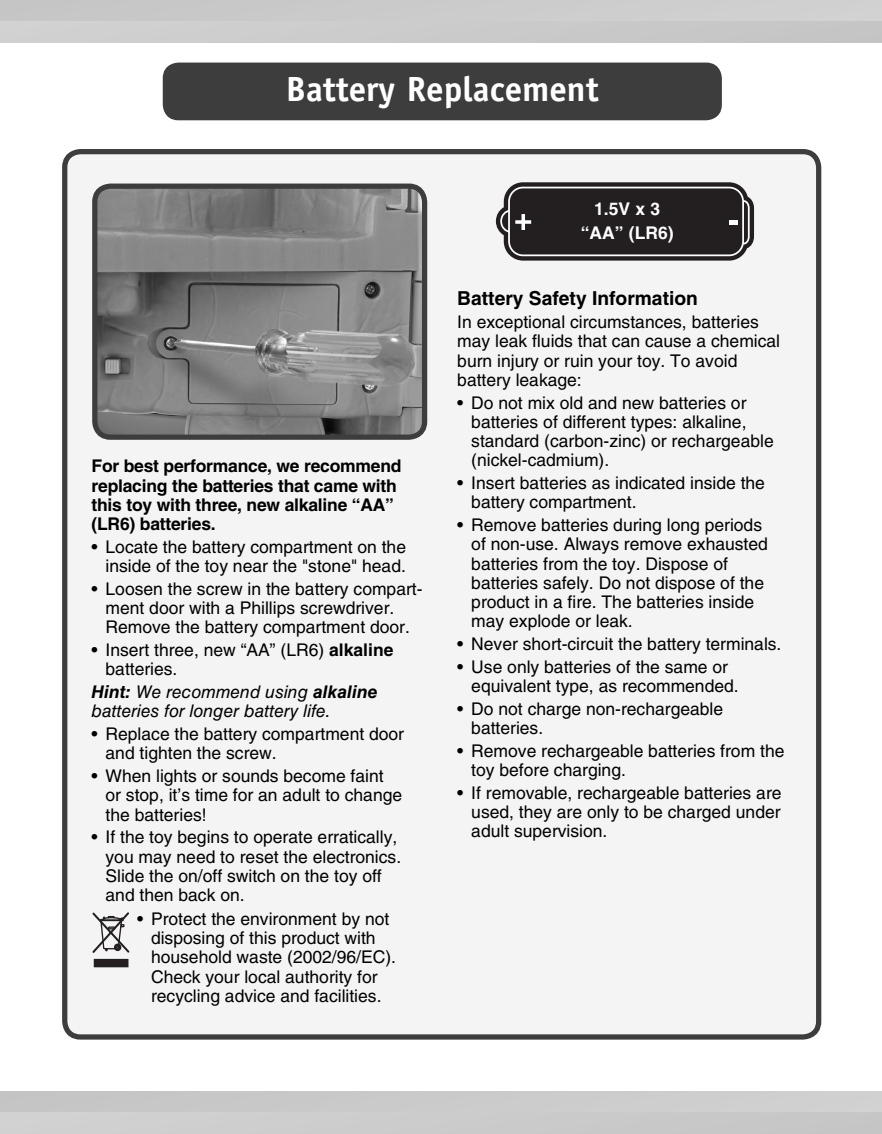
<style>
.page{position:relative;width:882px;height:1134px;background:#fff}
.page>*{position:absolute;margin:0;border:0;box-sizing:border-box;transform-origin:0 0}
.t1{font:700 35px "Officina Sans Std";color:#fff}
.t2{font:700 19.25px "Helvetica LT Std";color:#000}
.t3{font:17.5px/19.2px "Helvetica LT Std";color:#000}
.t4{font:700 17.5px/19.2px "Helvetica LT Std";letter-spacing:-.01em;color:#000}
.t5{font:italic 17.5px/19.2px "Helvetica LT Std";color:#000}
.t6{font:700 17.5px/24.5px "Helvetica LT Std";color:#fff;text-align:center}
.s1{font-weight:700}
</style>
<div class="page">
<div style="left:0;top:1091px;width:882px;height:22px;background:#cacaca"></div>
<div style="left:0;top:1113px;width:882px;height:21px;background:#ccc"></div>
<div style="left:0;top:0;width:882px;height:22px;background:#cbcbcb"></div>
<div style="left:0;top:21px;width:882px;height:21px;background:#cbcbcb"></div>
<div style="left:163px;top:63px;width:559px;height:57px;background:#3d3d3d;border-radius:16px"></div>
<div style="left:65px;top:152px;width:754px;height:885px;background:#f4f4f4;border-radius:16px"></div>
<div style="left:62px;top:149px;width:759px;height:891px;border:5px solid #3d3d3d;border-radius:16px"></div>
<svg style="left:496px;top:182px;width:258px;height:79px;background:#3c3939"></svg>
<svg style="left:92px;top:912px;width:37px;height:56px"></svg>
<div style="left:94px;top:960px;width:34px;height:7px;background:#231f20"></div>
<div style="left:94px;top:959px;width:34px;height:8px;border:1px solid #231f20"></div>
<img style="left:95px;top:186px;width:330px;height:251px;border-radius:16px">
<div style="left:92px;top:184px;width:335px;height:256px;border:5px solid #3d3d3d;border-radius:16px"></div>
<h1 class="t1" style="left:286px;top:76px;width:314px">Battery Replacement</h1>
<p class="t4" style="left:92px;top:458px;width:312px">For best performance, we recommend replacing the batteries that came with this toy with three, new alkaline “AA” (LR6) batteries.</p>
<p class="t3" style="left:92px;top:538px;width:316px;text-align:right">• Locate the battery compartment on the inside of the toy near the "stone" head.</p>
<p class="t3" style="left:106px;top:580px;width:319px;text-indent:-14px">• Loosen the screw in the battery compart&shy;ment door with a Phillips screwdriver.<br>Remove the battery compartment door.</p>
<p class="t3" style="left:106px;top:642px;width:289px;text-indent:-14px">• Insert three, new “AA” (LR6) <span class="s1">alkaline </span>batteries.</p>
<p class="t5" style="left:92px;top:684px;width:287px"><span class="s1">Hint:</span> We recommend using <span class="s1">alkaline </span>batteries for longer battery life.</p>
<p class="t3" style="left:106px;top:726px;width:300px;text-indent:-14px">• Replace the battery compartment door and tighten the screw.</p>
<p class="t3" style="left:106px;top:768px;width:298px;text-indent:-14px">• When lights or sounds become faint or stop, it’s time for an adult to change the batteries!</p>
<p class="t3" style="left:106px;top:829px;width:297px;text-indent:-14px">• If the toy begins to operate erratically, you may need to reset the electronics.<br>Slide the on/off switch on the toy off and then back on.</p>
<p class="t3" style="left:151px;top:910px;width:247px;text-indent:-14px">• Protect the environment by not disposing of this product with household waste (2002/96/EC).<br>Check your local authority for recycling advice and facilities.</p>
<p class="t6" style="left:581px;top:198px;width:94px">1.5V x 3 “AA” (LR6)</p>
<p class="t2" style="left:457px;top:292px;width:242px">Battery Safety Information</p>
<p class="t3" style="left:457px;top:314px;width:324px">In exceptional circumstances, batteries may leak fluids that can cause a chemical burn injury or ruin your toy. To avoid battery leakage:</p>
<p class="t3" style="left:471px;top:394px;width:304px;text-indent:-14px">• Do not mix old and new batteries or batteries of different types: alkaline, standard (carbon-zinc) or rechargeable (nickel-cadmium).</p>
<p class="t3" style="left:471px;top:475px;width:295px;text-indent:-14px">• Insert batteries as indicated inside the battery compartment.</p>
<p class="t3" style="left:471px;top:517px;width:298px;text-indent:-14px">• Remove batteries during long periods of non-use. Always remove exhausted batteries from the toy. Dispose of batteries safely. Do not dispose of the product in a fire. The batteries inside may explode or leak.</p>
<p class="t3" style="left:457px;top:636px;width:326px">• Never short-circuit the battery terminals.</p>
<p class="t3" style="left:471px;top:658px;width:269px;text-indent:-14px">• Use only batteries of the same or equivalent type, as recommended.</p>
<p class="t3" style="left:471px;top:700px;width:253px;text-indent:-14px">• Do not charge non-rechargeable batteries.</p>
<p class="t3" style="left:471px;top:742px;width:315px;text-indent:-14px">• Remove rechargeable batteries from the toy before charging.</p>
<p class="t3" style="left:471px;top:784px;width:312px;text-align:justify;text-indent:-14px">• If removable, rechargeable batteries are used, they are only to be charged under adult supervision.</p>
</div>
